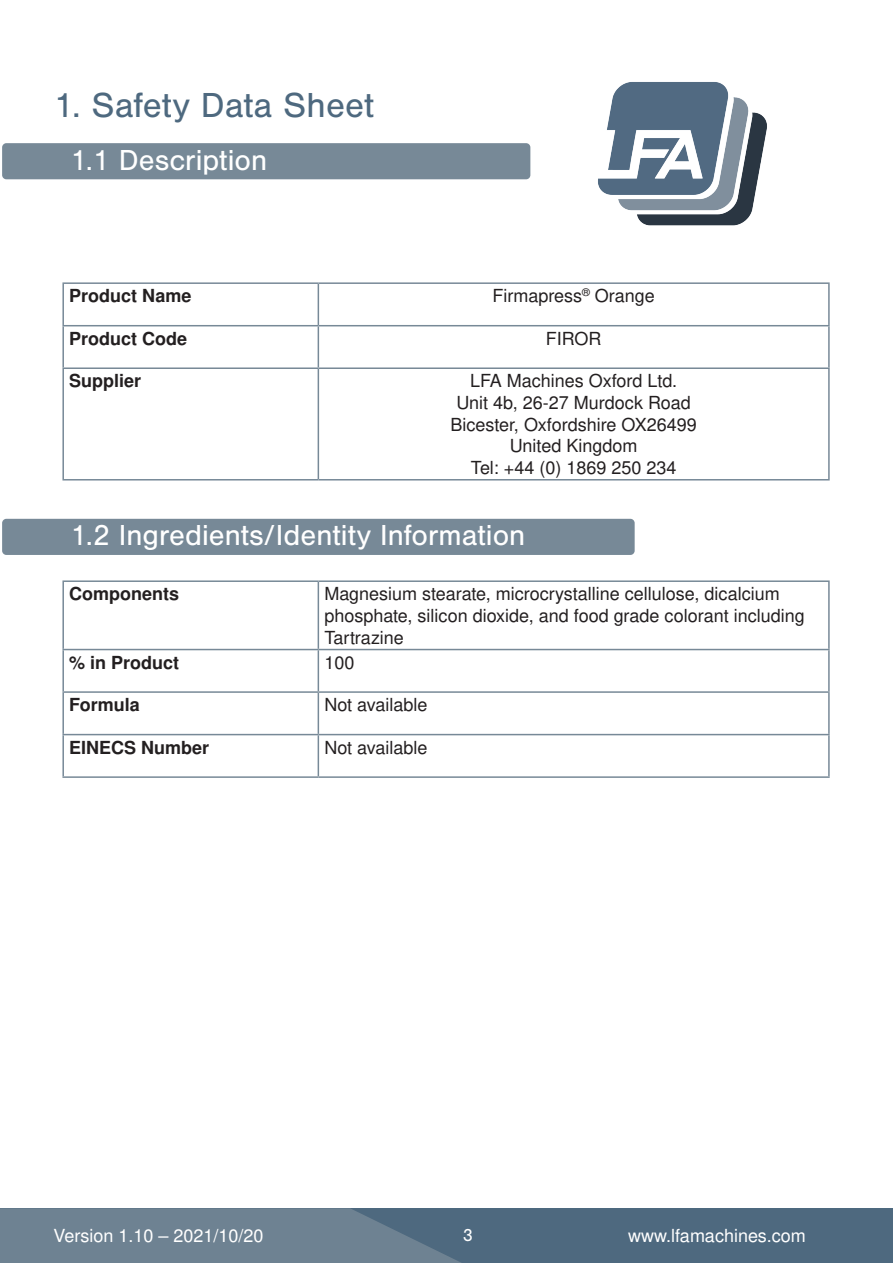
<style>
.page{position:relative;width:893px;height:1263px;background:#fff}
.page>*{position:absolute;margin:0;border:0;box-sizing:border-box;transform-origin:0 0}
.Subheading_0{font:36px "Nimbus San";color:#4e697f}
.Subheading_1{font:30px "Nimbus San";color:#fff}
.t1{font:18px/21.6px "Nimbus San L";color:#231f20}
.t2{font:700 18px "Nimbus San L";color:#231f20}
.t3{font:18px "Nimbus San L";color:#fff}
.t4{font:18px "Nimbus San";color:#fff}
</style>
<div class="page">
<div style="left:1px;top:1208px;width:892px;height:55px;background:#4e697f"></div>
<svg style="left:0;top:1208px;width:461px;height:55px;background:#6a7e8f"></svg>
<img style="left:598px;top:82px;width:169px;height:144px">
<div style="left:2px;top:143px;width:528px;height:36px;background:#778997;border-radius:4px"></div>
<hr style="left:62px;top:282px;width:256px;height:2px;background:#778997">
<hr style="left:62px;top:284px;width:2px;height:41px;background:#778997">
<hr style="left:318px;top:282px;width:512px;height:2px;background:#778997">
<hr style="left:318px;top:284px;width:1px;height:41px;background:#778997">
<hr style="left:828px;top:284px;width:2px;height:41px;background:#778997">
<hr style="left:62px;top:325px;width:256px;height:1px;background:#778997">
<hr style="left:62px;top:326px;width:2px;height:41px;background:#778997">
<hr style="left:318px;top:325px;width:512px;height:1px;background:#778997">
<hr style="left:318px;top:326px;width:1px;height:41px;background:#778997">
<hr style="left:828px;top:326px;width:2px;height:41px;background:#778997">
<hr style="left:62px;top:367px;width:256px;height:2px;background:#778997">
<hr style="left:62px;top:369px;width:2px;height:110px;background:#778997">
<hr style="left:318px;top:367px;width:512px;height:2px;background:#778997">
<hr style="left:318px;top:369px;width:1px;height:110px;background:#778997">
<hr style="left:828px;top:369px;width:2px;height:110px;background:#778997">
<hr style="left:62px;top:479px;width:256px;height:1px;background:#778997">
<hr style="left:318px;top:479px;width:512px;height:1px;background:#778997">
<div style="left:2px;top:519px;width:633px;height:36px;background:#778997;border-radius:4px"></div>
<hr style="left:62px;top:580px;width:256px;height:2px;background:#778997">
<hr style="left:62px;top:582px;width:2px;height:67px;background:#778997">
<hr style="left:318px;top:580px;width:512px;height:2px;background:#778997">
<hr style="left:318px;top:582px;width:1px;height:67px;background:#778997">
<hr style="left:828px;top:582px;width:2px;height:67px;background:#778997">
<hr style="left:62px;top:649px;width:256px;height:1px;background:#778997">
<hr style="left:62px;top:650px;width:2px;height:41px;background:#778997">
<hr style="left:318px;top:649px;width:512px;height:1px;background:#778997">
<hr style="left:318px;top:650px;width:1px;height:41px;background:#778997">
<hr style="left:828px;top:650px;width:2px;height:41px;background:#778997">
<hr style="left:62px;top:691px;width:256px;height:2px;background:#778997">
<hr style="left:62px;top:693px;width:2px;height:41px;background:#778997">
<hr style="left:318px;top:691px;width:512px;height:2px;background:#778997">
<hr style="left:318px;top:693px;width:1px;height:41px;background:#778997">
<hr style="left:828px;top:693px;width:2px;height:41px;background:#778997">
<hr style="left:62px;top:734px;width:256px;height:1px;background:#778997">
<hr style="left:62px;top:735px;width:2px;height:41px;background:#778997">
<hr style="left:318px;top:734px;width:512px;height:1px;background:#778997">
<hr style="left:318px;top:735px;width:1px;height:41px;background:#778997">
<hr style="left:828px;top:735px;width:2px;height:41px;background:#778997">
<hr style="left:62px;top:776px;width:256px;height:2px;background:#778997">
<hr style="left:318px;top:776px;width:512px;height:2px;background:#778997">
<p class="Subheading_0" style="left:54px;top:85px;width:321px">1. Safety Data Sheet</p>
<p class="Subheading_1" style="left:71px;top:143px;width:198px">1.1 Description</p>
<p class="t2" style="left:69px;top:283px;width:124px">Product Name</p>
<p class="t1" style="left:492px;top:284px;width:164px">Firmapress<sup>®</sup> Orange</p>
<p class="t2" style="left:69px;top:326px;width:120px">Product Code</p>
<p class="t1" style="left:546px;top:327px;width:57px">FIROR</p>
<p class="t2" style="left:69px;top:368px;width:74px">Supplier</p>
<p class="t1" style="left:470px;top:370px;width:209px">LFA Machines Oxford Ltd.</p>
<p class="t1" style="left:456px;top:391px;width:236px">Unit 4b, 26-27 Murdock Road</p>
<p class="t1" style="left:450px;top:413px;width:248px">Bicester, Oxfordshire OX26499</p>
<p class="t1" style="left:510px;top:434px;width:129px">United Kingdom</p>
<p class="t1" style="left:471px;top:456px;width:207px">Tel: +44 (0) 1869 250 234</p>
<p class="Subheading_1" style="left:71px;top:519px;width:456px">1.2 Ingredients/Identity Information</p>
<p class="t2" style="left:69px;top:581px;width:112px">Components</p>
<p class="t1" style="left:324px;top:582px;width:482px">Magnesium stearate, microcrystalline cellulose, dicalcium phosphate, silicon dioxide, and food grade colorant including<br>Tartrazine</p>
<p class="t2" style="left:69px;top:649px;width:112px">% in Product</p>
<p class="t1" style="left:324px;top:651px;width:32px">100</p>
<p class="t2" style="left:69px;top:692px;width:72px">Formula</p>
<p class="t1" style="left:324px;top:693px;width:105px">Not available</p>
<p class="t2" style="left:69px;top:734px;width:142px">EINECS Number</p>
<p class="t1" style="left:324px;top:736px;width:105px">Not available</p>
<p class="t3" style="left:53px;top:1222px;width:212px">Version 1.10 – 2021/10/20</p>
<p class="t4" style="left:456px;top:1225px;width:12px">3</p>
<p class="t3" style="left:690px;top:1222px;width:147px">tabletpr ses.com</p>
<p class="t4" style="left:463px;top:1225px;width:12px">3</p>
<p class="t3" style="left:628px;top:1223px;width:179px">www.lfamachines.com</p>
</div>
